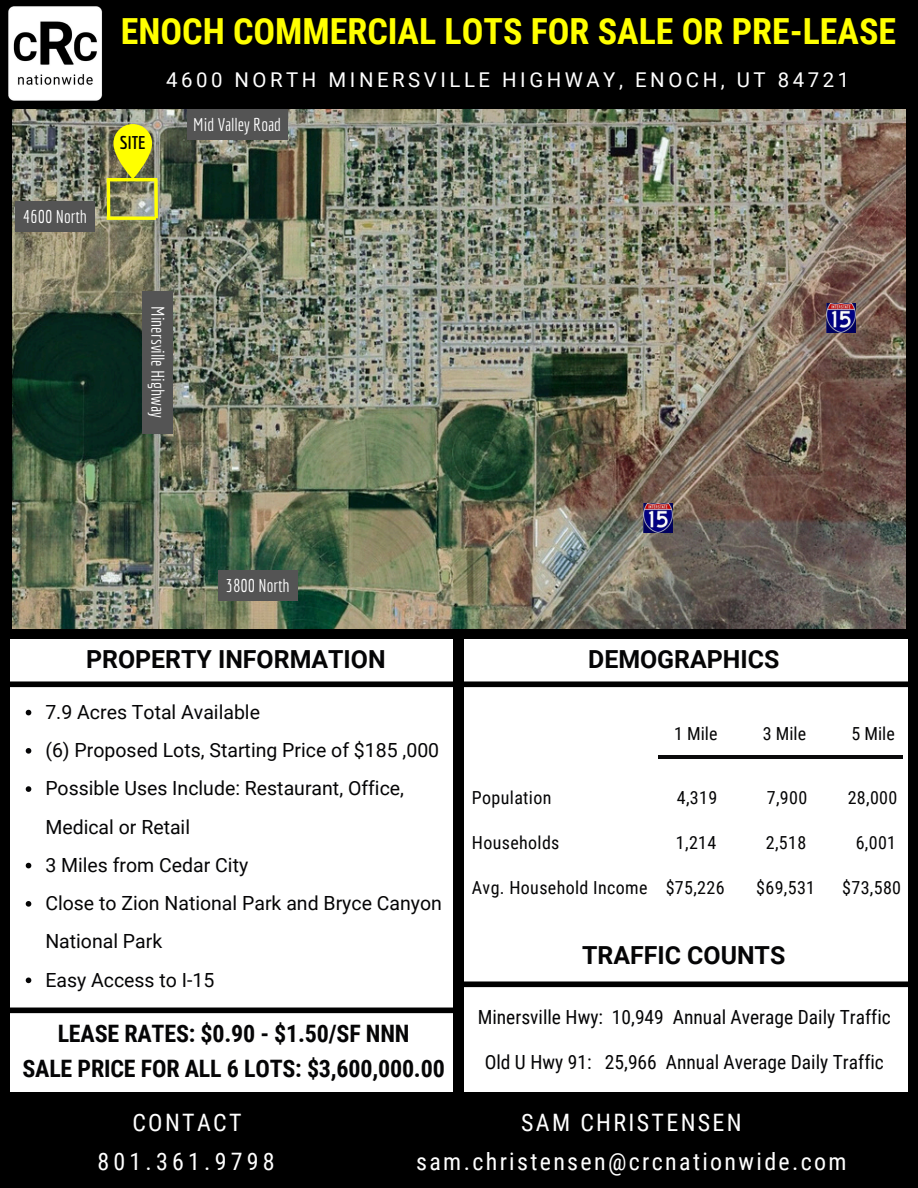
<style>
.page{position:relative;width:918px;height:1188px;background:#000}
.page>*{position:absolute;margin:0;border:0;box-sizing:border-box;transform-origin:0 0}
.t1{font:700 36px "Roboto Condensed";color:#ff0}
.t2{font:700 24.9px "Roboto";color:#050506}
.t3{font:700 24px/34.8px "Roboto Condensed";letter-spacing:-.01em;color:#050506;text-align:center}
.t4{font:24px/39.3px "Roboto Condensed";letter-spacing:.1em;color:#fff;text-align:center}
.t5{font:24px/39.3px "Roboto Condensed";letter-spacing:.175em;color:#fff;text-align:center}
.t6{font:20.4px "Roboto";letter-spacing:.175em;color:#fff}
.t7{font:19.5px/38.2px "Roboto";color:#050506}
.t8{font:19.5px "Roboto Condensed";color:#050506}
.t9{font:18px "Roboto Condensed";letter-spacing:.02em;color:#050506}
.t10{font:18px "Economica";color:#fff}
.t11{font:700 18px "Economica";color:#000}
</style>
<div class="page">
<div style="left:10px;top:639px;width:443px;height:453px;background:#fff"></div>
<div style="left:464px;top:639px;width:444px;height:453px;background:#fff"></div>
<div style="left:0;top:1008px;width:458px;height:5px;background:#000"></div>
<hr style="left:658px;top:755px;width:245px;height:3px;background:#050506">
<div style="left:461px;top:981px;width:457px;height:6px;background:#000"></div>
<div style="left:0;top:681px;width:916px;height:6px;background:#000"></div>
<img style="left:8px;top:6px;width:95px;height:95px">
<img style="left:13px;top:109px;width:892px;height:519px">
<div style="left:187px;top:109px;width:100px;height:31px;background:#545454"></div>
<img style="left:643px;top:503px;width:30px;height:29px">
<img style="left:826px;top:303px;width:29px;height:29px">
<div style="left:15px;top:201px;width:80px;height:31px;background:#545454"></div>
<hr style="left:107px;top:178px;width:50px;height:3px;background:#ff0">
<hr style="left:107px;top:217px;width:49px;height:3px;background:#ff0">
<svg style="left:154px;top:180px;width:4px;height:38px"></svg>
<hr style="left:107px;top:180px;width:3px;height:38px;background:#ff0">
<div style="left:142px;top:291px;width:31px;height:142px;background:#545454"></div>
<div style="left:218px;top:570px;width:79px;height:31px;background:#545454"></div>
<svg style="left:113px;top:124px;width:39px;height:54px"></svg>
<div style="left:118px;top:129px;width:29px;height:29px;background:#ff0;border-radius:50%"></div>
<svg style="left:26px;top:710px;width:5px;height:5px"></svg>
<svg style="left:26px;top:748px;width:5px;height:6px"></svg>
<svg style="left:26px;top:786px;width:5px;height:6px"></svg>
<svg style="left:26px;top:863px;width:5px;height:5px"></svg>
<svg style="left:26px;top:901px;width:5px;height:6px"></svg>
<svg style="left:26px;top:978px;width:5px;height:5px"></svg>
<h2 class="t1" style="left:121px;top:11px;width:777px">ENOCH COMMERCIAL LOTS FOR SALE OR PRE-LEASE</h2>
<p class="t10" style="left:23px;top:205px;width:65px">4600 North</p>
<h3 class="t11" style="left:120px;top:132px;width:27px">SITE</h3>
<h2 class="t6" style="left:166px;top:68px;width:685px">4600 NORTH MINERSVILLE HIGHWAY, ENOCH, UT 84721</h2>
<h1 class="t10" style="left:193px;top:114px;width:89px">Mid Valley Road</h1>
<p class="t10" style="left:168px;top:306px;width:113px;rotate:90deg">Minersville Highway</p>
<p class="t10" style="left:226px;top:575px;width:65px">3800 North</p>
<h2 class="t2" style="left:86px;top:645px;width:301px">PROPERTY INFORMATION</h2>
<p class="t2" style="left:588px;top:645px;width:193px">DEMOGRAPHICS</p>
<p class="t7" style="left:45px;top:693px;width:216px">7.9 Acres Total Available</p>
<p class="t7" style="left:45px;top:731px;width:395px">(6) Proposed Lots, Starting Price of $185 ,000</p>
<p class="t7" style="left:45px;top:769px;width:360px">Possible Uses Include: Restaurant, Office,<br>Medical or Retail</p>
<p class="t7" style="left:45px;top:846px;width:204px">3 Miles from Cedar City</p>
<p class="t7" style="left:45px;top:884px;width:398px">Close to Zion National Park and Bryce Canyon<br>National Park</p>
<p class="t7" style="left:45px;top:961px;width:171px">Easy Access to I-15</p>
<p class="t3" style="left:22px;top:1016px;width:424px">LEASE RATES: $0.90 - $1.50/SF NNN<br>SALE PRICE FOR ALL 6 LOTS: $3,600,000.00</p>
<p class="t4" style="left:416px;top:1103px;width:432px">SAM CHRISTENSEN sam.christensen@crcnationwide.com</p>
<p class="t9" style="left:674px;top:723px;width:45px">1 Mile</p>
<p class="t9" style="left:763px;top:723px;width:45px">3 Mile</p>
<p class="t9" style="left:852px;top:723px;width:45px">5 Mile</p>
<p class="t9" style="left:472px;top:787px;width:81px">Population</p>
<p class="t9" style="left:677px;top:787px;width:42px">4,319</p>
<p class="t9" style="left:767px;top:787px;width:42px">7,900</p>
<p class="t9" style="left:848px;top:787px;width:51px">28,000</p>
<p class="t9" style="left:472px;top:832px;width:89px">Households</p>
<p class="t9" style="left:676px;top:832px;width:42px">1,214</p>
<p class="t9" style="left:766px;top:832px;width:42px">2,518</p>
<p class="t9" style="left:856px;top:832px;width:42px">6,001</p>
<h2 class="t9" style="left:472px;top:877px;width:254px">Avg. Household Income $75,226</h2>
<h2 class="t9" style="left:756px;top:877px;width:60px">$69,531</h2>
<h2 class="t9" style="left:842px;top:877px;width:60px">$73,580</h2>
<p class="t2" style="left:582px;top:941px;width:205px">TRAFFIC COUNTS</p>
<p class="t8" style="left:478px;top:1006px;width:415px">Minersville Hwy: 10,949 Annual Average Daily Traffic</p>
<p class="t8" style="left:485px;top:1051px;width:401px">Old U Hwy 91: 25,966 Annual Average Daily Traffic</p>
<p class="t5" style="left:97px;top:1103px;width:179px">CONTACT<br>801.361.9798</p>
</div>
